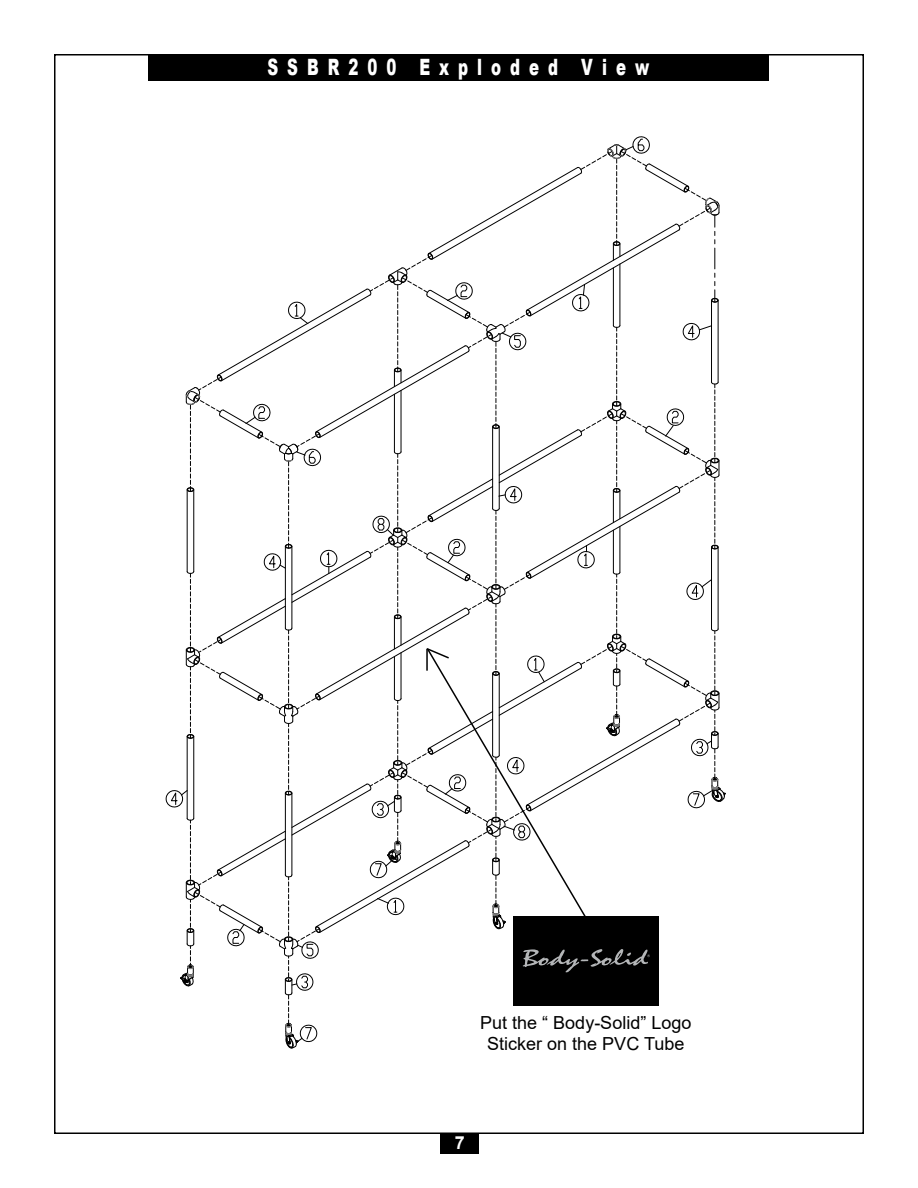
<style>
.page{position:relative;width:918px;height:1188px;background:#fff}
.page>*{position:absolute;margin:0;border:0;box-sizing:border-box;transform-origin:0 0}
.t1{font:900 22.5px "Arial";letter-spacing:.6em;color:#fff;scale:.67 1}
.t2{font:18px/21.6px "Arial";color:#000;text-align:center}
.t3{font:700 18px "Arial";color:#fff}
</style>
<div class="page">
<div style="left:440px;top:1134px;width:38px;height:19px;background:#000"></div>
<div style="left:148px;top:54px;width:621px;height:26px;background:#000"></div>
<svg style="left:165px;top:136px;width:561px;height:913px"></svg>
<p class="t1" style="left:267px;top:51px;width:572px">SSBR200 Exploded View</p>
<p class="t2" style="left:480px;top:1011px;width:213px">Put the “ Body-Solid” Logo<br>Sticker on the PVC Tube</p>
<p class="t3" style="left:455px;top:1130px;width:12px">7</p>
</div>
